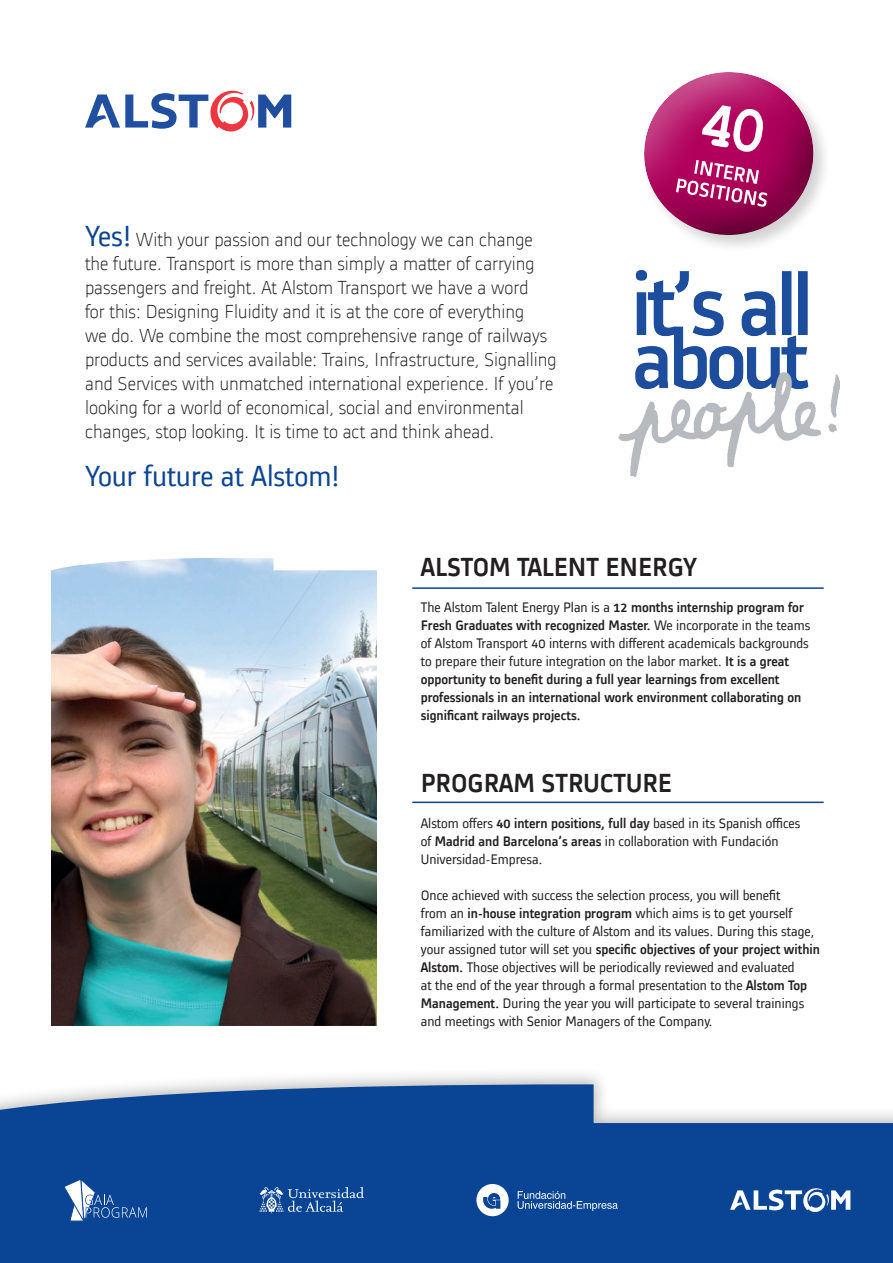
<style>
.page{position:relative;width:893px;height:1263px;background:#fff}
.page>*{position:absolute;margin:0;border:0;box-sizing:border-box;transform-origin:0 0}
.t1{font:30px "Alstom";color:#094594}
.t2{font:500 27px "Alstom";color:#231f20}
.t3{font:300 19.5px/24px "Alstom";color:#231f20}
.t4{font:14.25px/18px "Alstom";color:#231f20}
.t5{font:500 14.25px/18px "Alstom";color:#231f20}
.s1{font-weight:400;font-size:30px;color:#094594}
.s2{font-weight:400}
.s3{font-weight:500}
</style>
<div class="page">
<img style="left:51px;top:672px;width:325px;height:353px">
<div style="left:0;top:1067px;width:893px;height:196px;background:#231f20;opacity:.3"></div>
<svg style="left:0;top:1084px;width:893px;height:179px;background:#22579e"></svg>
<svg style="left:85px;top:90px;width:206px;height:42px"></svg>
<hr style="left:412px;top:587px;width:412px;height:2px;background:#094594">
<hr style="left:412px;top:801px;width:412px;height:2px;background:#094594">
<img style="left:618px;top:270px;width:221px;height:207px">
<svg style="left:730px;top:1187px;width:120px;height:25px"></svg>
<svg style="left:259px;top:1187px;width:105px;height:26px;background:#3969a8"></svg>
<svg style="left:476px;top:1184px;width:33px;height:32px"></svg>
<svg style="left:518px;top:1191px;width:100px;height:20px;background:#3465a6"></svg>
<svg style="left:63px;top:1178px;width:84px;height:44px;background:#3d6caa"></svg>
<div style="left:641px;top:69px;width:191px;height:184px;background:#231f20;opacity:.2"></div>
<svg style="left:51px;top:558px;width:326px;height:114px;background:#b7cbdd"></svg>
<svg style="left:641px;top:69px;width:177px;height:171px"></svg>
<p class="t3" style="left:85px;top:226px;width:473px"><span class="s1">Yes!</span> With your passion and our technology we can change the future. Transport is more than simply a matter of carrying passengers and freight. At Alstom Transport we have a word<br>for this: Designing Fluidity and it is at the core of everything<br>we do. We combine the most comprehensive range of railways products and services available: Trains, Infrastructure, Signalling and Services with unmatched international experience. If you’re looking for a world of economical, social and environmental changes, stop looking. It is time to act and think ahead.</p>
<h1 class="t1" style="left:85px;top:455px;width:256px">Your future at Alstom!</h1>
<h2 class="t2" style="left:421px;top:548px;width:278px">ALSTOM TALENT ENERGY</h2>
<p class="t5" style="left:421px;top:597px;width:391px"><span class="s2">The Alstom Talent Energy Plan is a</span> 12 months internship program for Fresh Graduates with recognized Master. <span class="s2">We incorporate in the teams of Alstom Transport 40 interns with different academicals backgrounds to prepare their future integration on the labor market.</span> It is a great opportunity to benefit during a full year learnings from excellent professionals in an international work environment collaborating on significant railways projects.</p>
<h2 class="t2" style="left:421px;top:764px;width:253px">PROGRAM STRUCTURE</h2>
<p class="t4" style="left:421px;top:813px;width:381px">Alstom offers <span class="s3">40 intern positions, full day</span> based in its Spanish offices of <span class="s3">Madrid and Barcelona’s areas</span> in collaboration with Fundación<br>Universidad-Empresa.</p>
<p class="t4" style="left:421px;top:885px;width:401px">Once achieved with success the selection process, you will benefit<br>from an <span class="s3">in-house integration program</span> which aims is to get yourself familiarized with the culture of Alstom and its values. During this stage, your assigned tutor will set you <span class="s3">specific objectives of your project within Alstom.</span> Those objectives will be periodically reviewed and evaluated<br>at the end of the year through a formal presentation to the <span class="s3">Alstom Top Management.</span> During the year you will participate to several trainings and meetings with Senior Managers of the Company.</p>
</div>
